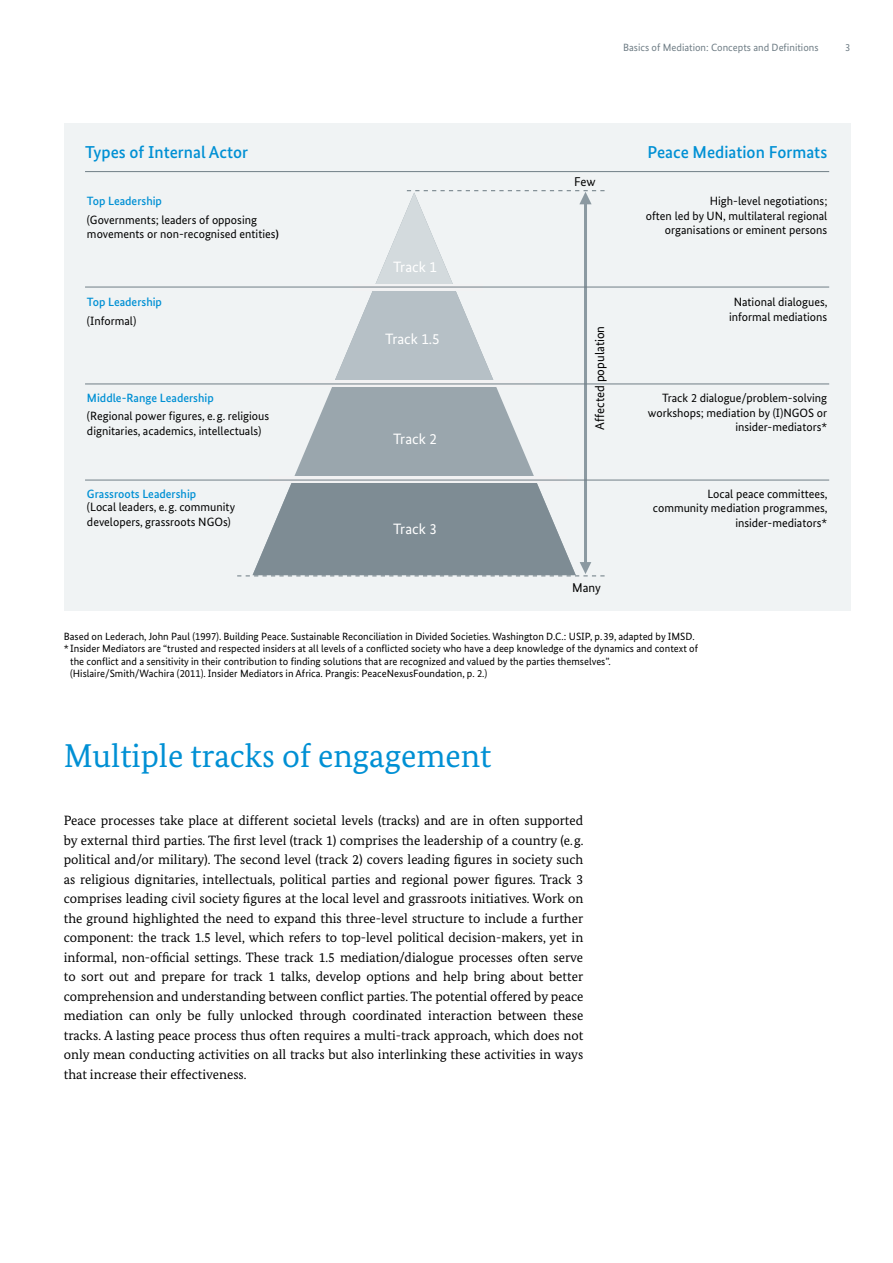
<style>
.page{position:relative;width:893px;height:1263px;background:#fff}
.page>*{position:absolute;margin:0;border:0;box-sizing:border-box;transform-origin:0 0}
.t1{font:33px "Bundes Serif";color:#0090d4}
.t2{font:500 17.25px "Bundes Sans";color:#0090d4}
.t3{font:15px "Bundes Sans";color:#fff}
.t4{font:13.5px/19.5px "Bundes Serif";color:#000;text-align:justify}
.t5{font:12.75px "Bundes Sans";color:#000}
.t6{font:12px/14.4px "Bundes Sans";color:#000}
.t7{font:500 12px "Bundes Sans";color:#0090d4}
.t8{font:10.5px "Bundes Sans";color:#000}
.t9{font:10.5px "Bundes Sans";color:#707e86}
.s1{font-family:"Myriad Pro";font-weight:600}
</style>
<div class="page">
<div style="left:64px;top:123px;width:786px;height:488px;background:#f0f3f4"></div>
<hr style="left:584px;top:197px;width:3px;height:372px;background:#8b99a1">
<svg style="left:253px;top:286px;width:281px;height:190px;fill:#9aa6ad"></svg>
<svg style="left:333px;top:190px;width:272px;height:194px"></svg>
<svg style="left:237px;top:479px;width:368px;height:97px"></svg>
<hr style="left:85px;top:171px;width:744px;height:1px;background:#707e86">
<svg style="left:353px;top:284px;width:129px;height:6px"></svg>
<hr style="left:85px;top:287px;width:744px;height:1px;background:#707e86">
<svg style="left:300px;top:380px;width:235px;height:7px"></svg>
<hr style="left:85px;top:384px;width:744px;height:1px;background:#707e86">
<svg style="left:269px;top:479px;width:297px;height:4px"></svg>
<hr style="left:85px;top:480px;width:744px;height:1px;background:#707e86">
<p class="t9" style="left:623px;top:41px;width:197px">Basics of Mediation: Concepts and Definitions</p>
<p class="t9" style="left:845px;top:41px;width:7px">3</p>
<p class="t2" style="left:85px;top:142px;width:165px">Types of Internal Actor</p>
<p class="t2" style="left:647px;top:142px;width:181px">Peace Mediation Formats</p>
<p class="t7" style="left:87px;top:194px;width:77px">Top Leadership</p>
<p class="t6" style="left:87px;top:212px;width:194px">(Governments; leaders of opposing movements or non-recognised entities<span class="s1">)</span></p>
<p class="t7" style="left:87px;top:295px;width:77px">Top Leadership</p>
<p class="t6" style="left:87px;top:314px;width:51px">(Informal)</p>
<p class="t7" style="left:87px;top:391px;width:128px">Middle-Range Leadership</p>
<p class="t6" style="left:87px;top:409px;width:184px">(Regional power figures, e.g. religious dignitaries, academics, intellectuals)</p>
<p class="t7" style="left:87px;top:486px;width:111px">Grassroots Leadership</p>
<p class="t6" style="left:87px;top:500px;width:150px">(Local leaders, e.g. community developers, grassroots NGOs)</p>
<p class="t3" style="left:393px;top:258px;width:45px">Track 1</p>
<p class="t3" style="left:385px;top:329px;width:56px">Track 1.5</p>
<p class="t3" style="left:393px;top:430px;width:45px">Track 2</p>
<p class="t3" style="left:393px;top:519px;width:45px">Track 3</p>
<p class="t5" style="left:574px;top:174px;width:23px">Few</p>
<p class="t5" style="left:592px;top:430px;width:105px;rotate:-90deg">Affected population</p>
<p class="t5" style="left:572px;top:580px;width:30px">Many</p>
<p class="t6" style="left:646px;top:194px;width:183px;text-align:right">High-level negotiations;<br>often led by UN, multilateral regional organisations or eminent persons</p>
<p class="t6" style="left:729px;top:295px;width:100px;text-align:center">National dialogues, informal mediations</p>
<p class="t6" style="left:648px;top:391px;width:181px;text-align:right">Track 2 dialogue/problem-solving workshops; mediation by (I)NGOS or insider-mediators*</p>
<p class="t6" style="left:653px;top:486px;width:176px;text-align:right">Local peace committees, community mediation programmes, insider-mediators*</p>
<p class="t8" style="left:64px;top:630px;width:632px">Based on Lederach, John Paul (1997). Building Peace. Sustainable Reconciliation in Divided Societies. Washington D.C.: USIP, p.39, adapted by IMSD.</p>
<p class="t8" style="left:64px;top:642px;width:636px">* Insider Mediators are “trusted and respected insiders at all levels of a conflicted society who have a deep knowledge of the dynamics and context of</p>
<p class="t8" style="left:70px;top:655px;width:542px">the conflict and a sensitivity in their contribution to finding solutions that are recognized and valued by the parties themselves”.</p>
<p class="t8" style="left:70px;top:667px;width:419px">(Hislaire/Smith/Wachira (2011). Insider Mediators in Africa. Prangis: PeaceNexusFoundation, p. 2.)</p>
<h1 class="t1" style="left:64px;top:735px;width:429px">Multiple tracks of engagement</h1>
<p class="t4" style="left:64px;top:811px;width:521px">Peace processes take place at different societal levels (tracks) and are in often supported by external third parties. The first level (track 1) comprises the leadership of a country (e.g. political and/or military). The second level (track 2) covers leading figures in society such as religious dignitaries, intellectuals, political parties and regional power figures. Track 3 comprises leading civil society figures at the local level and grassroots initiatives. Work on the ground highlighted the need to expand this three-level structure to include a further component: the track 1.5 level, which refers to top-level political decision-makers, yet in informal, non-official settings. These track 1.5 mediation/dialogue processes often serve to sort out and prepare for track 1 talks, develop options and help bring about better comprehension and understanding between conflict parties. The potential offered by peace mediation can only be fully unlocked through coordinated interaction between these tracks. A lasting peace process thus often requires a multi-track approach, which does not only mean conducting activities on all tracks but also interlinking these activities in ways that increase their effectiveness.</p>
</div>
